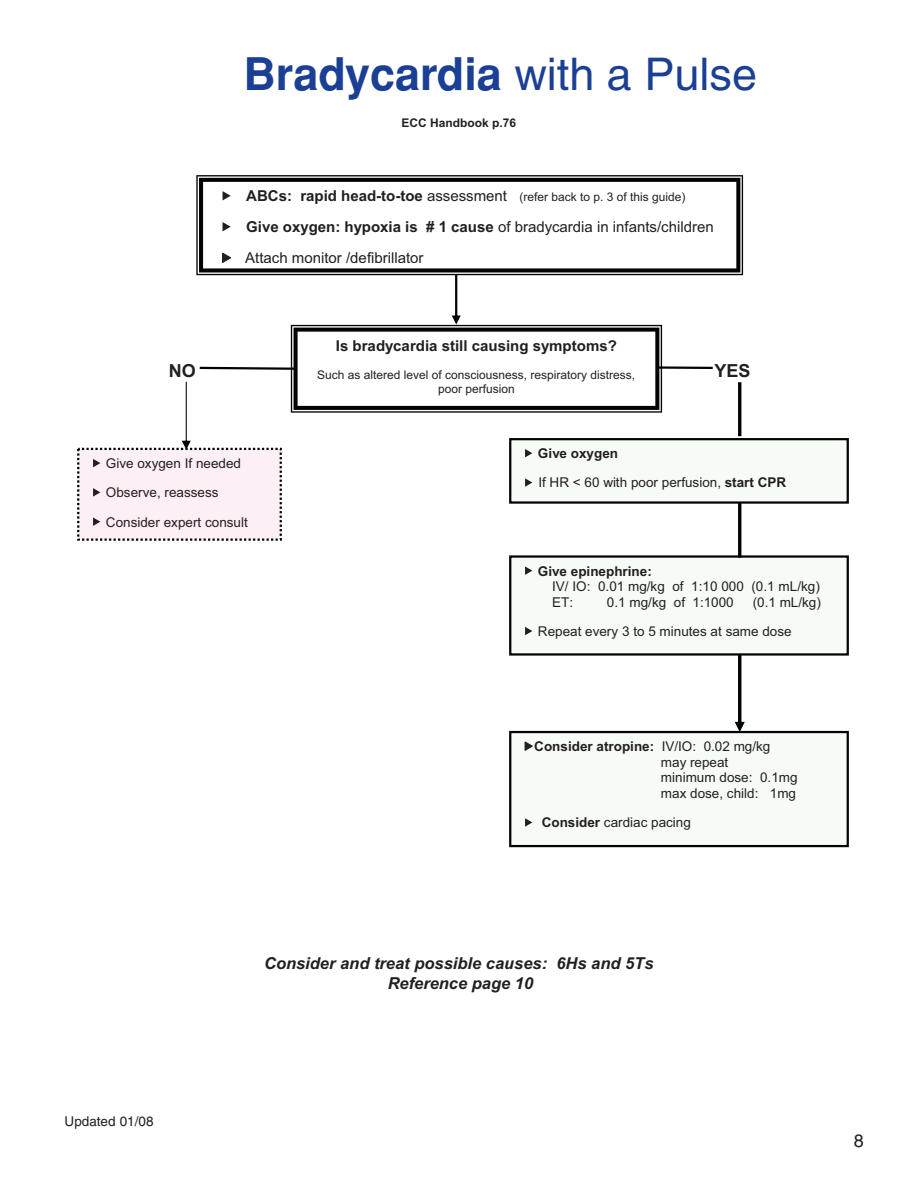
<style>
.page{position:relative;width:918px;height:1188px;background:#fff}
.page>*{position:absolute;margin:0;border:0;box-sizing:border-box;transform-origin:0 0}
.t1{font:700 45px "Helvetica";color:#1b3f94}
.t2{font:700 18px "Arial";color:#231f20}
.t3{font:18px "Helvetica";color:#231f20}
.t4{font:italic 700 16.5px/19.8px "Arial";color:#231f20;text-align:center}
.t5{font:15px/31px "Arial";color:#231f20}
.t6{font:700 15px "Arial";color:#231f20}
.t7{font:13.5px/15.6px "Arial";color:#231f20}
.t8{font:700 13.5px "Arial";color:#231f20}
.t9{font:13.5px "Helvetica";color:#231f20}
.t10{font:12px/13.6px "Arial";color:#231f20;text-align:center}
.t11{font:700 12px "Arial";color:#231f20}
.s1{font-weight:400}
.s2{font-weight:700;font-size:15px}
.s3{font-size:15px}
.s4{font-weight:700}
</style>
<div class="page">
<svg style="left:196px;top:175px;width:547px;height:100px"></svg>
<svg style="left:223px;top:191px;width:8px;height:9px"></svg>
<svg style="left:223px;top:222px;width:8px;height:9px"></svg>
<svg style="left:222px;top:253px;width:9px;height:10px"></svg>
<hr style="left:659px;top:366px;width:54px;height:3px;background:#020303">
<svg style="left:197px;top:274px;width:465px;height:139px"></svg>
<div style="left:78px;top:449px;width:203px;height:91px;background:#fceff5"></div>
<div style="left:77px;top:448px;width:205px;height:93px;border:2px dashed #020303"></div>
<svg style="left:182px;top:382px;width:9px;height:68px"></svg>
<svg style="left:93px;top:459px;width:7px;height:8px"></svg>
<svg style="left:93px;top:488px;width:7px;height:9px"></svg>
<svg style="left:93px;top:517px;width:7px;height:9px"></svg>
<div style="left:510px;top:439px;width:338px;height:64px;background:#f7fbf6"></div>
<div style="left:509px;top:438px;width:340px;height:66px;border:2px solid #020303"></div>
<svg style="left:525px;top:449px;width:7px;height:8px"></svg>
<svg style="left:525px;top:478px;width:7px;height:9px"></svg>
<div style="left:510px;top:557px;width:338px;height:97px;background:#f7fbf6"></div>
<div style="left:509px;top:555px;width:340px;height:101px;border:2px solid #020303"></div>
<div style="left:510px;top:732px;width:338px;height:114px;background:#f7fbf6"></div>
<div style="left:509px;top:731px;width:340px;height:116px;border:2px solid #020303"></div>
<svg style="left:735px;top:654px;width:10px;height:78px"></svg>
<svg style="left:525px;top:741px;width:8px;height:10px"></svg>
<svg style="left:525px;top:818px;width:7px;height:9px"></svg>
<svg style="left:525px;top:566px;width:7px;height:9px"></svg>
<svg style="left:525px;top:627px;width:7px;height:8px"></svg>
<hr style="left:738px;top:382px;width:3px;height:54px;background:#020303">
<hr style="left:738px;top:503px;width:3px;height:55px;background:#020303">
<h1 class="t1" style="left:243px;top:58px;width:515px">Bradycardia <span class="s1">with a Pulse</span></h1>
<p class="t11" style="left:402px;top:118px;width:116px">ECC Handbook p.76</p>
<p class="t10" style="left:246px;top:191px;width:441px"><span class="s2">ABCs: rapid head-to-toe</span> <span class="s3">assessment</span> (refer back to p. 3 of this guide)</p>
<p class="t5" style="left:245px;top:213px;width:470px"><span class="s4">Give oxygen: hypoxia is # 1 cause</span> of bradycardia in infants/children<br>Attach monitor /defibrillator</p>
<p class="t6" style="left:336px;top:340px;width:282px">Is bradycardia still causing symptoms?</p>
<p class="t10" style="left:317px;top:369px;width:319px">Such as altered level of consciousness, respiratory distress, poor perfusion</p>
<h2 class="t2" style="left:169px;top:364px;width:28px">NO</h2>
<h2 class="t2" style="left:714px;top:364px;width:37px">YES</h2>
<p class="t7" style="left:106px;top:450px;width:143px;line-height:29.2px">Give oxygen If needed<br>Observe, reassess<br>Consider expert consult</p>
<p class="t7" style="left:538px;top:440px;width:250px;line-height:29.4px"><span class="s4">Give oxygen<br></span>If HR &lt; 60 with poor perfusion, <span class="s4">start CPR</span></p>
<p class="t8" style="left:538px;top:566px;width:115px">Give epinephrine:</p>
<p class="t7" style="left:552px;top:580px;width:269px">IV/ IO: 0.01 mg/kg of 1:10 000 (0.1 mL/kg)<br>ET:</p>
<p class="t7" style="left:538px;top:588px;width:284px;line-height:29.4px;text-indent:215px">(0.1 mL/kg)<br>Repeat every 3 to 5 minutes at same dose</p>
<p class="t7" style="left:607px;top:595px;width:128px">0.1 mg/kg of 1:1000</p>
<p class="t7" style="left:661px;top:740px;width:138px;text-indent:-127px"><span class="s4">Consider atropine:</span> IV/IO: 0.02 mg/kg may repeat<br>minimum dose: 0.1mg max dose, child: 1mg</p>
<p class="t7" style="left:542px;top:816px;width:151px"><span class="s4">Consider</span> cardiac pacing</p>
<p class="t9" style="left:65px;top:1116px;width:90px">Updated 01/08</p>
<p class="t4" style="left:264px;top:955px;width:391px">Consider and treat possible causes: 6Hs and 5Ts<br>Reference page 10</p>
<h2 class="t3" style="left:854px;top:1134px;width:12px">8</h2>
</div>
